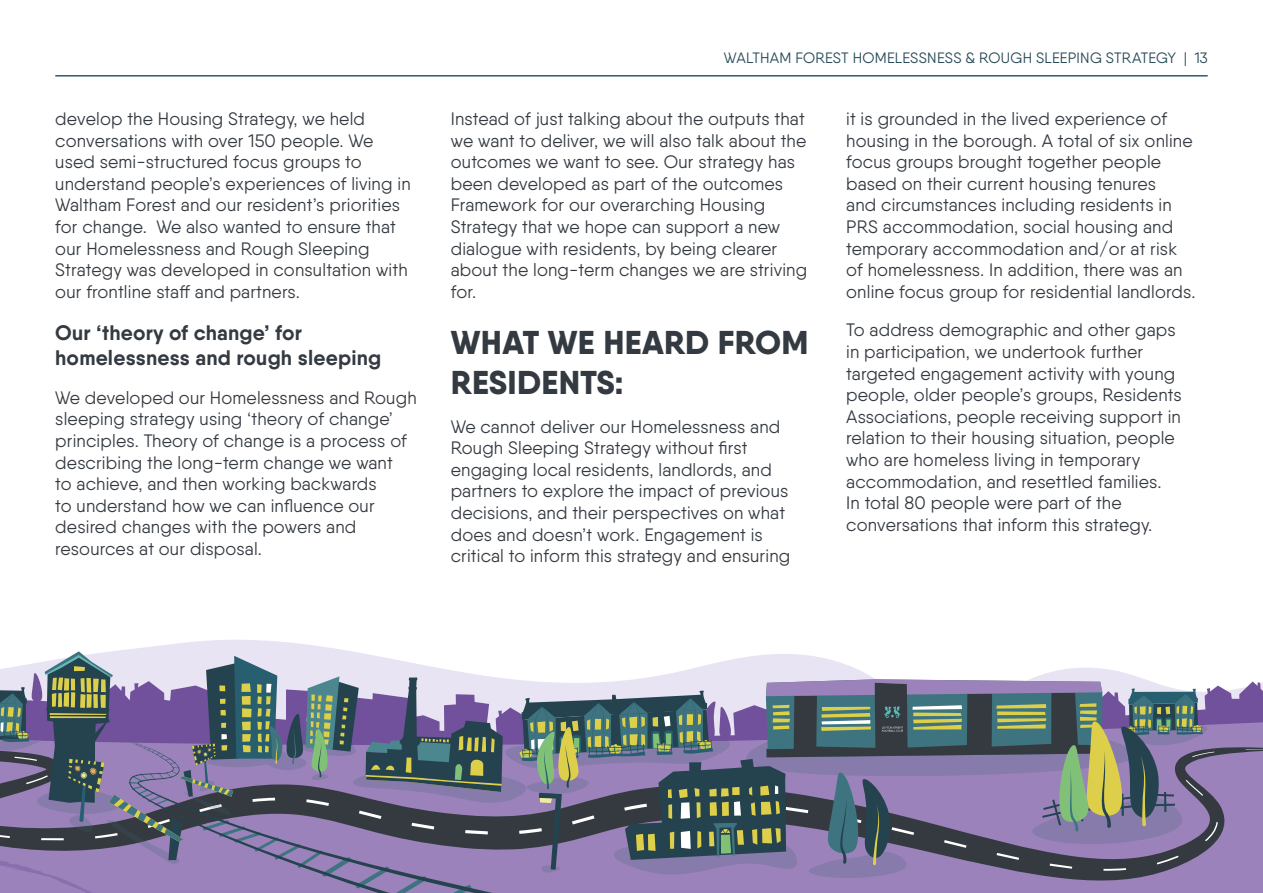
<style>
.page{position:relative;width:1263px;height:893px;background:#fff}
.page>*{position:absolute;margin:0;border:0;box-sizing:border-box;transform-origin:0 0}
.t1{font:800 33px/39.6px "Qanelas";letter-spacing:.01em;color:#343a41}
.t2{font:700 21px/25.2px "Qanelas";letter-spacing:.01em;color:#343a41}
.t3{font:18px/21.6px "Qanelas";letter-spacing:.01em;color:#343a41}
.t4{font:15px "Qanelas";letter-spacing:.01em;color:#264855}
</style>
<div class="page">
<hr style="left:55px;top:75px;width:1153px;height:2px;background:#275f70">
<svg style="left:117px;top:640px;width:231px;height:11px;fill:#e8e4f3"></svg>
<svg style="left:1218px;top:747px;width:45px;height:135px;background:#957db2"></svg>
<svg style="left:1246px;top:749px;width:17px;height:1px"></svg>
<svg style="left:0;top:651px;width:1218px;height:242px;background:#848299"></svg>
<p class="t3" style="left:55px;top:108px;width:357px">develop the Housing Strategy, we held conversations with over 150 people. We used semi-structured focus groups to understand people’s experiences of living in Waltham Forest and our resident’s priorities for change. We also wanted to ensure that our Homelessness and Rough Sleeping Strategy was developed in consultation with our frontline staff and partners.</p>
<p class="t2" style="left:55px;top:320px;width:328px">Our ‘theory of change’ for homelessness and rough sleeping</p>
<p class="t3" style="left:55px;top:386px;width:363px">We developed our Homelessness and Rough sleeping strategy using ‘theory of change’ principles. Theory of change is a process of describing the long-term change we want<br>to achieve, and then working backwards<br>to understand how we can influence our desired changes with the powers and resources at our disposal.</p>
<p class="t4" style="left:724px;top:49px;width:485px">WALTHAM FOREST HOMELESSNESS &amp; ROUGH SLEEPING STRATEGY | 13</p>
<p class="t3" style="left:451px;top:108px;width:358px">Instead of just talking about the outputs that we want to deliver, we will also talk about the outcomes we want to see. Our strategy has been developed as part of the outcomes Framework for our overarching Housing Strategy that we hope can support a new dialogue with residents, by being clearer about the long-term changes we are striving for.</p>
<h1 class="t1" style="left:451px;top:323px;width:359px">WHAT WE HEARD FROM<br>RESIDENTS:</h1>
<p class="t3" style="left:451px;top:415px;width:341px">We cannot deliver our Homelessness and Rough Sleeping Strategy without first engaging local residents, landlords, and partners to explore the impact of previous decisions, and their perspectives on what does and doesn’t work. Engagement is critical to inform this strategy and ensuring</p>
<p class="t3" style="left:846px;top:108px;width:351px">it is grounded in the lived experience of housing in the borough. A total of six online focus groups brought together people based on their current housing tenures<br>and circumstances including residents in PRS accommodation, social housing and temporary accommodation and/or at risk of homelessness. In addition, there was an online focus group for residential landlords.</p>
<p class="t3" style="left:846px;top:319px;width:337px">To address demographic and other gaps in participation, we undertook further targeted engagement activity with young people, older people’s groups, Residents Associations, people receiving support in relation to their housing situation, people who are homeless living in temporary accommodation, and resettled families.<br>In total 80 people were part of the conversations that inform this strategy.</p>
</div>
